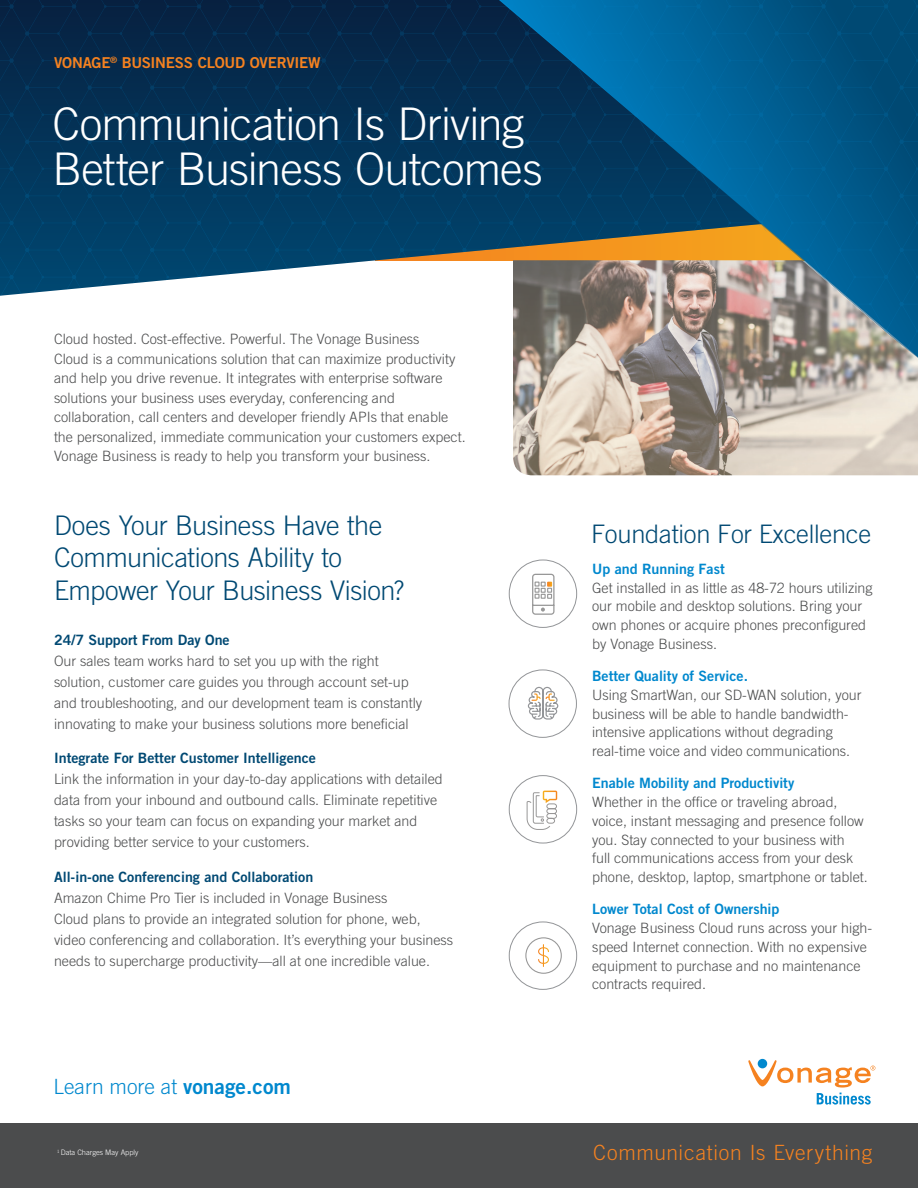
<style>
.page{position:relative;width:918px;height:1188px;background:#fff}
.page>*{position:absolute;margin:0;border:0;box-sizing:border-box;transform-origin:0 0}
.t1{font:300 45px/45px "Trade Gothic LT Std";letter-spacing:-.02em;color:#fff}
.t2{font:300 27px/32.4px "Trade Gothic LT Std";letter-spacing:-.02em;color:#004973}
.t3{font:300 25.5px "Trade Gothic LT Std";letter-spacing:-.01em;color:#004973}
.t4{font:300 21px "Trade Gothic LT Std";letter-spacing:.035em;color:#f58220}
.t5{font:300 21px "Trade Gothic LT Std";color:#0088ce}
.t6{font:15px "Trade Gothic LT Std Bd 2";letter-spacing:-.015em;color:#f58220}
.t7{font:300 14.25px/18.8px "Trade Gothic LT Std";color:#4b4c4d}
.t8{font:14.25px "Trade Gothic LT Std Bd 2";color:#004973}
.t9{font:14.25px "Trade Gothic LT Std Bd 2";color:#0088ce}
.t10{font:300 7.5px "Trade Gothic LT Std";color:#fff}
.s1{font-family:"Trade Gothic LT Std Bd 2";font-weight:400}
</style>
<div class="page">
<div style="left:509px;top:775px;width:68px;height:68px;border:1px solid #939598;border-radius:50%"></div>
<div style="left:509px;top:560px;width:68px;height:68px;border:1px solid #939598;border-radius:50%"></div>
<div style="left:0;top:1123px;width:918px;height:65px;background:#4b4c4d"></div>
<svg style="left:0;top:0;width:277px;height:296px;background:#0e3d60"></svg>
<svg style="left:277px;top:0;width:375px;height:270px;background:#104061"></svg>
<svg style="left:652px;top:0;width:266px;height:260px;background:#0e5c83"></svg>
<svg style="left:748px;top:1060px;width:127px;height:45px"></svg>
<img style="left:513px;top:260px;width:405px;height:215px">
<div style="left:509px;top:922px;width:68px;height:68px;border:1px solid #939598;border-radius:50%"></div>
<div style="left:525px;top:937px;width:37px;height:37px;border:1px solid #989898;border-radius:50%"></div>
<svg style="left:538px;top:944px;width:11px;height:23px"></svg>
<svg style="left:526px;top:791px;width:31px;height:39px"></svg>
<svg style="left:532px;top:573px;width:23px;height:42px"></svg>
<div style="left:509px;top:670px;width:68px;height:68px;border:1px solid #939598;border-radius:50%"></div>
<svg style="left:527px;top:686px;width:32px;height:34px"></svg>
<p class="t6" style="left:54px;top:54px;width:268px">VONAGE<sup>®</sup> BUSINESS CLOUD OVERVIEW</p>
<h1 class="t1" style="left:52px;top:101px;width:492px">Communication Is Driving<br>Better Business Outcomes</h1>
<p class="t7" style="left:54px;top:329px;width:413px;line-height:19.5px">Cloud hosted. Cost-effective. Powerful. The Vonage Business<br>Cloud is a communications solution that can maximize productivity and help you drive revenue. It integrates with enterprise software solutions your business uses everyday, conferencing and collaboration, call centers and developer friendly APIs that enable the personalized, immediate communication your customers expect.<br>Vonage Business is ready to help you transform your business.</p>
<h2 class="t2" style="left:54px;top:509px;width:352px">Does Your Business Have the<br>Communications Ability to<br>Empower Your Business Vision?</h2>
<p class="t8" style="left:54px;top:631px;width:177px">24/7 Support From Day One</p>
<p class="t7" style="left:54px;top:650px;width:370px;line-height:21px">Our sales team works hard to set you up with the right solution, customer care guides you through account set-up and troubleshooting, and our development team is constantly innovating to make your business solutions more beneficial</p>
<p class="t8" style="left:54px;top:749px;width:263px">Integrate For Better Customer Intelligence</p>
<p class="t7" style="left:54px;top:768px;width:390px;line-height:21px">Link the information in your day-to-day applications with detailed data from your inbound and outbound calls. Eliminate repetitive tasks so your team can focus on expanding your market and providing better service to your customers.</p>
<p class="t8" style="left:54px;top:868px;width:261px">All-in-one Conferencing and Collaboration</p>
<p class="t7" style="left:54px;top:887px;width:401px;line-height:21px">Amazon Chime Pro Tier is included in Vonage Business<br>Cloud plans to provide an integrated solution for phone, web, video conferencing and collaboration. It’s everything your business needs to supercharge productivity—all at one incredible value.</p>
<h3 class="t5" style="left:54px;top:1074px;width:239px">Learn more at <span class="s1">vonage.com</span></h3>
<h3 class="t3" style="left:591px;top:519px;width:282px">Foundation For Excellence</h3>
<p class="t9" style="left:592px;top:560px;width:134px">Up and Running Fast</p>
<p class="t7" style="left:592px;top:578px;width:282px">Get installed in as little as 48-72 hours utilizing our mobile and desktop solutions. Bring your own phones or acquire phones preconfigured by Vonage Business.</p>
<p class="t9" style="left:592px;top:667px;width:157px">Better Quality of Service.</p>
<p class="t7" style="left:592px;top:685px;width:271px">Using SmartWan, our SD-WAN solution, your business will be able to handle bandwidth&shy;intensive applications without degrading real-time voice and video communications.</p>
<p class="t9" style="left:592px;top:775px;width:204px">Enable Mobility and Productivity</p>
<p class="t7" style="left:592px;top:793px;width:277px">Whether in the office or traveling abroad, voice, instant messaging and presence follow you. Stay connected to your business with<br>full communications access from your desk phone, desktop, laptop, smartphone or tablet.</p>
<p class="t9" style="left:592px;top:901px;width:189px">Lower Total Cost of Ownership</p>
<p class="t7" style="left:592px;top:919px;width:282px">Vonage Business Cloud runs across your high&shy;speed Internet connection. With no expensive equipment to purchase and no maintenance contracts required.</p>
<p class="t10" style="left:57px;top:1148px;width:83px"><sup>1</sup> Data Charges May Apply</p>
<h3 class="t4" style="left:593px;top:1140px;width:281px">Communication Is Everything</h3>
</div>
